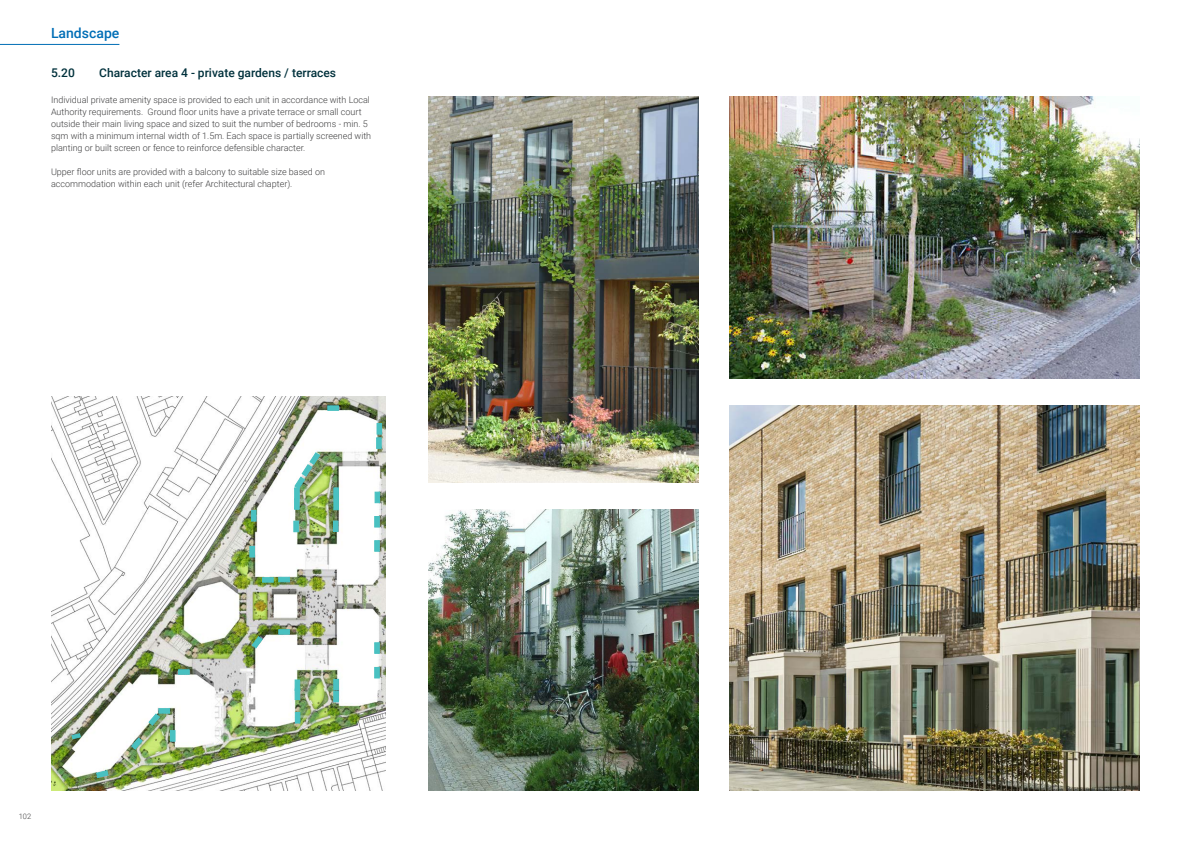
<style>
.page{position:relative;width:1191px;height:842px;background:#fff}
.page>*{position:absolute;margin:0;border:0;box-sizing:border-box;transform-origin:0 0}
.t1{font:500 14px "Roboto";color:#006eb6}
.t2{font:500 12px "Roboto";color:#00313c}
.AA_BODY_TEXT_2018{font:300 9px/12px "Roboto";color:#3e3e3f}
.t3{font:300 7.5px "Roboto";color:#3e3e3f}
</style>
<div class="page">
<img style="left:51px;top:397px;width:335px;height:394px">
<svg style="left:333px;top:679px;width:6px;height:11px"></svg>
<svg style="left:374px;top:667px;width:6px;height:11px"></svg>
<svg style="left:374px;top:642px;width:6px;height:12px"></svg>
<div style="left:295px;top:680px;width:5px;height:11px;background:#49c1c1"></div>
<svg style="left:333px;top:499px;width:6px;height:11px"></svg>
<svg style="left:293px;top:521px;width:6px;height:11px"></svg>
<div style="left:294px;top:498px;width:5px;height:12px;background:#49c1c1;border:1px solid #49c1c1"></div>
<svg style="left:333px;top:487px;width:6px;height:12px"></svg>
<svg style="left:327px;top:405px;width:12px;height:6px"></svg>
<svg style="left:294px;top:452px;width:27px;height:38px"></svg>
<svg style="left:278px;top:629px;width:12px;height:5px"></svg>
<div style="left:278px;top:577px;width:12px;height:5px;background:#49c1c1"></div>
<svg style="left:374px;top:540px;width:6px;height:12px"></svg>
<svg style="left:374px;top:516px;width:6px;height:11px"></svg>
<div style="left:375px;top:492px;width:5px;height:11px;background:#49c1c1"></div>
<div style="left:251px;top:510px;width:5px;height:11px;background:#49c1c1"></div>
<svg style="left:249px;top:546px;width:6px;height:11px"></svg>
<svg style="left:251px;top:635px;width:12px;height:14px"></svg>
<svg style="left:158px;top:708px;width:12px;height:5px"></svg>
<svg style="left:178px;top:669px;width:12px;height:6px"></svg>
<svg style="left:148px;top:713px;width:12px;height:13px"></svg>
<svg style="left:131px;top:737px;width:12px;height:13px"></svg>
<svg style="left:96px;top:770px;width:13px;height:8px"></svg>
<svg style="left:376px;top:437px;width:5px;height:12px"></svg>
<hr style="left:377px;top:424px;width:4px;height:10px;background:#49c1c1">
<div style="left:377px;top:423px;width:5px;height:11px;border:1px solid #49c1c1"></div>
<div style="left:295px;top:689px;width:5px;height:11px;background:#49c1c1"></div>
<div style="left:333px;top:521px;width:5px;height:11px;background:#49c1c1"></div>
<svg style="left:333px;top:691px;width:6px;height:11px"></svg>
<div style="left:295px;top:712px;width:5px;height:11px;background:#49c1c1"></div>
<div style="left:170px;top:730px;width:5px;height:11px;background:#49c1c1"></div>
<svg style="left:262px;top:577px;width:12px;height:5px"></svg>
<svg style="left:294px;top:487px;width:5px;height:12px"></svg>
<img style="left:729px;top:96px;width:411px;height:282px">
<img style="left:729px;top:405px;width:411px;height:386px">
<img style="left:428px;top:509px;width:270px;height:282px">
<img style="left:428px;top:96px;width:270px;height:386px">
<svg style="left:71px;top:733px;width:10px;height:6px"></svg>
<hr style="left:0;top:44px;width:119px;height:1px;background:#006eb6">
<h1 class="t1" style="left:51px;top:23px;width:70px">Landscape</h1>
<p class="t2" style="left:51px;top:64px;width:25px">5.20</p>
<p class="t2" style="left:99px;top:64px;width:238px">Character area 4 - private gardens / terraces</p>
<p class="AA_BODY_TEXT_2018" style="left:51px;top:94px;width:322px">Individual private amenity space is provided to each unit in accordance with Local Authority requirements. Ground floor units have a private terrace or small court outside their main living space and sized to suit the number of bedrooms - min. 5 sqm with a minimum internal width of 1.5m. Each space is partially screened with planting or built screen or fence to reinforce defensible character.</p>
<p class="AA_BODY_TEXT_2018" style="left:51px;top:166px;width:275px">Upper floor units are provided with a balcony to suitable size based on accommodation within each unit (refer Architectural chapter).</p>
<p class="t3" style="left:19px;top:811px;width:14px">102</p>
</div>
